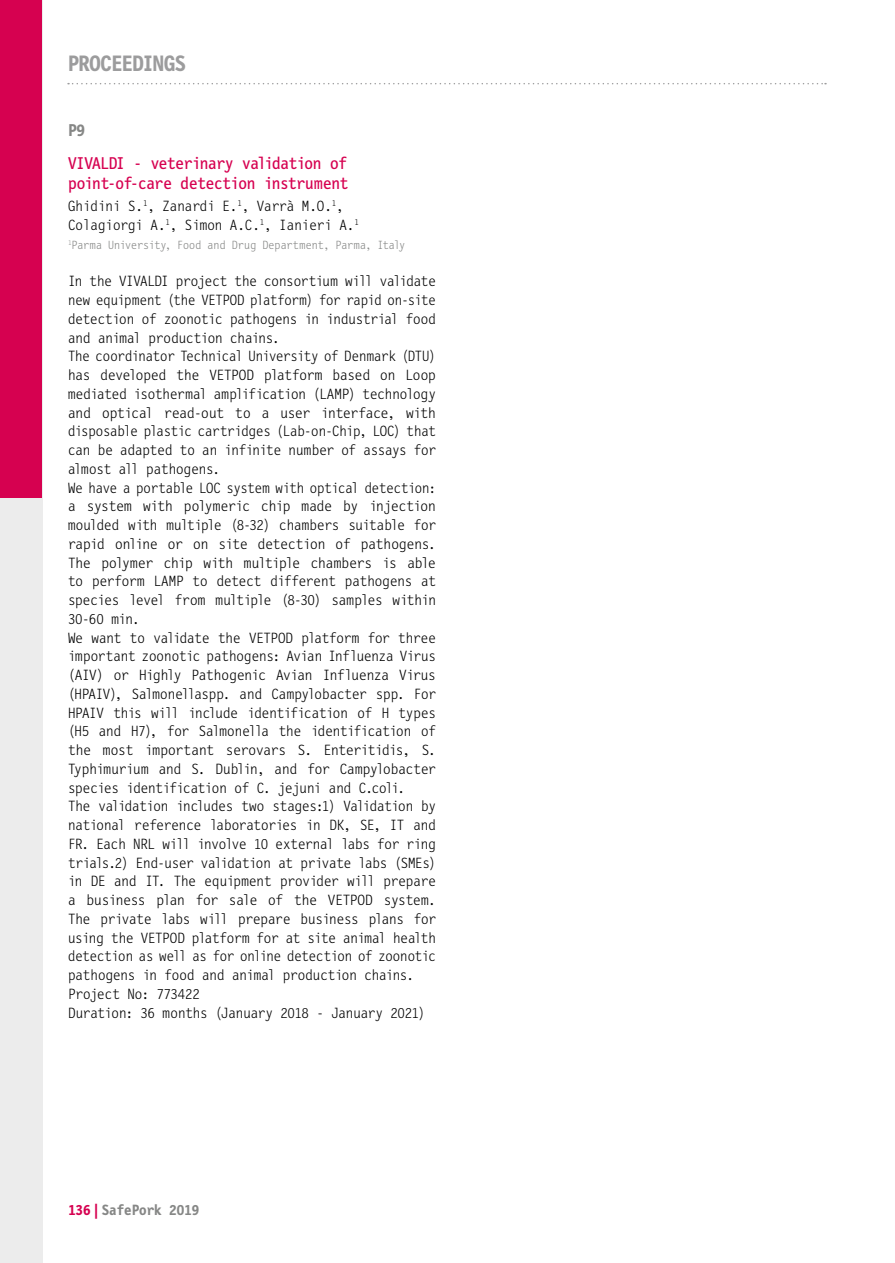
<style>
.page{position:relative;width:895px;height:1263px;background:#fff}
.page>*{position:absolute;margin:0;border:0;box-sizing:border-box;transform-origin:0 0}
.t1{font:700 22.5px "Letter Gothic Mono";letter-spacing:-.02em;color:#9c9c9d}
.t2{font:17.25px/19.5px "Letter Gothic Mono";letter-spacing:-.02em;color:#d60150}
.t3{font:700 17.25px "Letter Gothic Mono";color:#868786}
.t4{font:300 15px/18.8px "Letter Gothic Mono";letter-spacing:-.015em;color:#000}
.t5{font:700 15px "Letter Gothic Mono";color:#868786}
.t6{font:300 12px "Letter Gothic Mono";letter-spacing:.005em;color:#868786}
.s1{color:#d60150}
</style>
<div class="page">
<div style="left:0;top:0;width:43px;height:1263px;background:#ececec"></div>
<div style="left:0;top:0;width:42px;height:497px;background:#d60150"></div>
<svg style="left:68px;top:83px;width:758px;height:1px"></svg>
<h1 class="t1" style="left:68px;top:51px;width:120px">PROCEEDINGS</h1>
<p class="t3" style="left:68px;top:121px;width:19px">P9</p>
<p class="t2" style="left:68px;top:154px;width:282px">VIVALDI - veterinary validation of point-of-care detection instrument</p>
<p class="t4" style="left:68px;top:197px;width:292px">Ghidini S.<sup>1</sup>, Zanardi E.<sup>1</sup>, Varrà M.O.<sup>1</sup>,<br>Colagiorgi A.<sup>1</sup>, Simon A.C.<sup>1</sup>, Ianieri A.<sup>1</sup></p>
<p class="t6" style="left:68px;top:238px;width:339px"><sup>1</sup>Parma University, Food and Drug Department, Parma, Italy</p>
<p class="t4" style="left:68px;top:272px;width:369px">In the VIVALDI project the consortium will validate new equipment (the VETPOD platform) for rapid on-site detection of zoonotic pathogens in industrial food and animal production chains.<br>The coordinator Technical University of Denmark (DTU) has developed the VETPOD platform based on Loop mediated isothermal amplification (LAMP) technology and optical read-out to a user interface, with disposable plastic cartridges (Lab-on-Chip, LOC) that can be adapted to an infinite number of assays for almost all pathogens.<br>We have a portable LOC system with optical detection: a system with polymeric chip made by injection moulded with multiple (8-32) chambers suitable for rapid online or on site detection of pathogens.<br>The polymer chip with multiple chambers is able to perform LAMP to detect different pathogens at species level from multiple (8-30) samples within 30-60 min.<br>We want to validate the VETPOD platform for three important zoonotic pathogens: Avian Influenza Virus (AIV) or Highly Pathogenic Avian Influenza Virus (HPAIV), Salmonellaspp. and Campylobacter spp. For HPAIV this will include identification of H types (H5 and H7), for Salmonella the identification of the most important serovars S. Enteritidis, S.<br>Typhimurium and S. Dublin, and for Campylobacter species identification of C. jejuni and C.coli.<br>The validation includes two stages:1) Validation by national reference laboratories in DK, SE, IT and FR. Each NRL will involve 10 external labs for ring trials.2) End-user validation at private labs (SMEs) in DE and IT. The equipment provider will prepare a business plan for sale of the VETPOD system.<br>The private labs will prepare business plans for using the VETPOD platform for at site animal health detection as well as for online detection of zoonotic pathogens in food and animal production chains.<br>Project No: 773422<br>Duration: 36 months (January 2018 - January 2021)</p>
<p class="t5" style="left:68px;top:1202px;width:133px"><span class="s1">136|</span>SafePork 2019</p>
</div>
